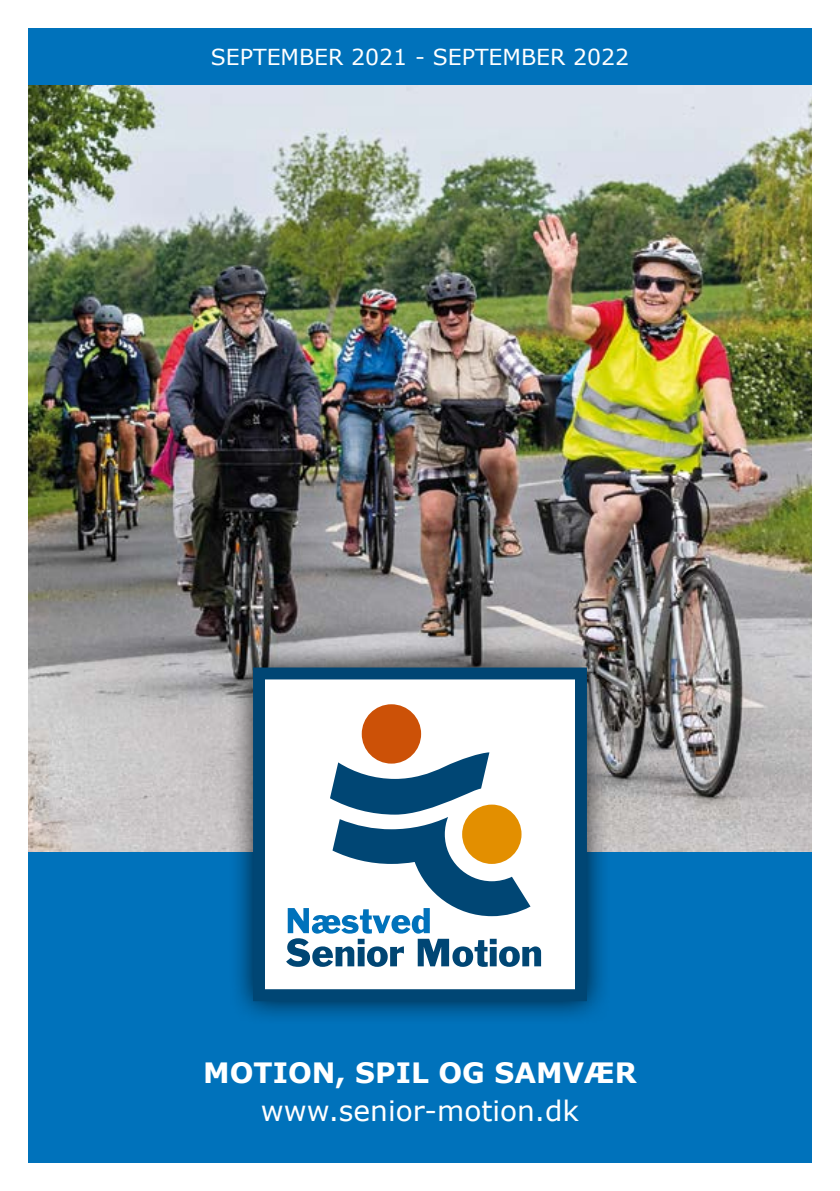
<style>
.page{position:relative;width:840px;height:1191px;background:#fff}
.page>*{position:absolute;margin:0;border:0;box-sizing:border-box;transform-origin:0 0}
.t1{font:28px "Verdana";color:#fff}
.t2{font:700 28px "Verdana";color:#fff}
.t3{font:22px "Verdana";color:#fff}
</style>
<div class="page">
<div style="left:28px;top:28px;width:783px;height:1134px;background:#0072bb"></div>
<img style="left:28px;top:85px;width:783px;height:767px">
<div style="left:228px;top:642px;width:383px;height:384px;background:#000;opacity:.75"></div>
<svg style="left:253px;top:667px;width:333px;height:334px;fill:#fff"></svg>
<div style="left:361px;top:704px;width:60px;height:59px;background:#cc5107;border-radius:50%"></div>
<svg style="left:286px;top:752px;width:254px;height:215px"></svg>
<p class="t3" style="left:211px;top:43px;width:419px">SEPTEMBER 2021 - SEPTEMBER 2022</p>
<p class="t2" style="left:203px;top:1055px;width:434px">MOTION, SPIL OG SAMVÆR</p>
<p class="t1" style="left:261px;top:1092px;width:319px">www.senior-motion.dk</p>
</div>
